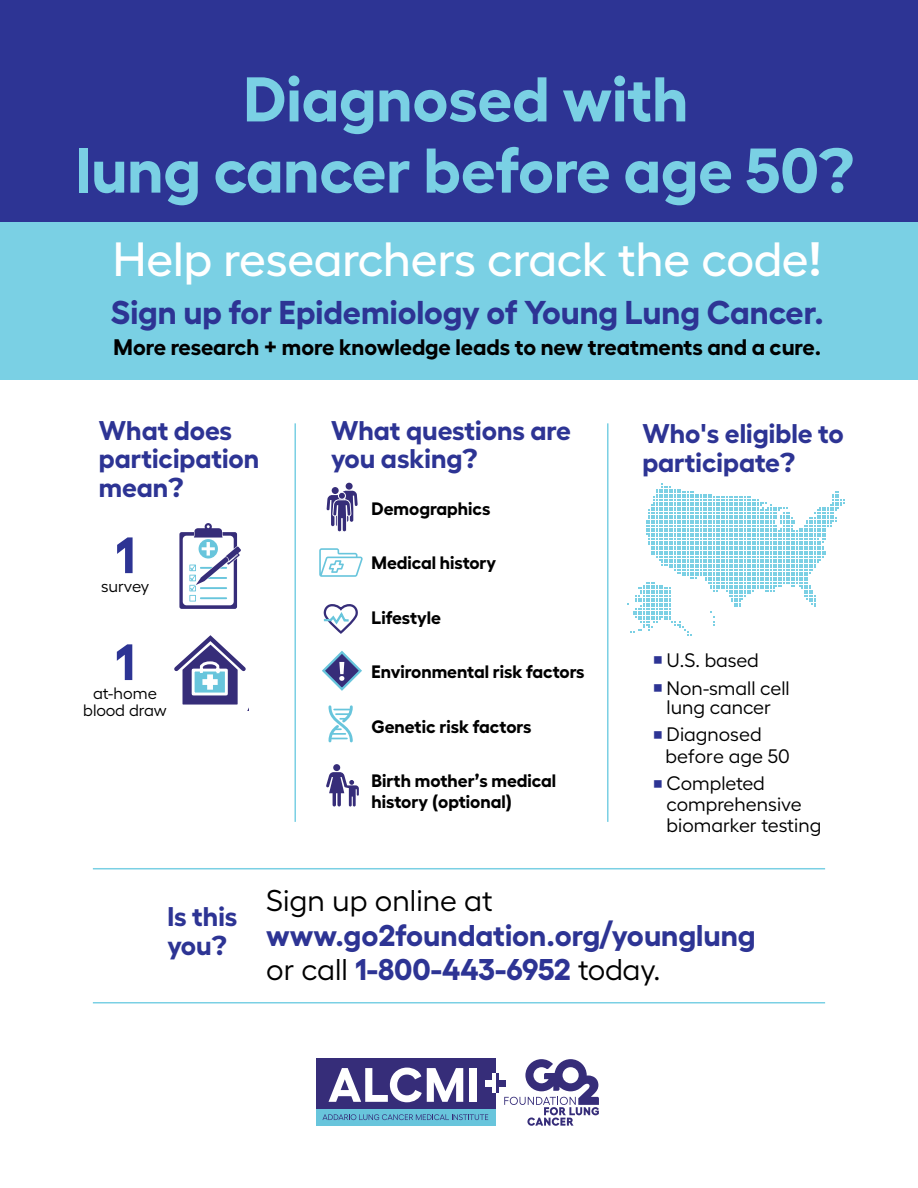
<style>
.page{position:relative;width:918px;height:1188px;background:#fff}
.page>*{position:absolute;margin:0;border:0;box-sizing:border-box;transform-origin:0 0}
.t1{font:700 63px/71.2px "Hellix TRIAL";color:#7ad0e4;text-align:center}
.t2{font:700 51px "Hellix TRIAL";color:#2d3494}
.t3{font:500 48px "Hellix TRIAL";letter-spacing:-.005em;color:#fff}
.t4{font:700 33px "Hellix TRIAL";color:#2d3494}
.t5{font:700 30px/34.5px "Hellix TRIAL";color:#2d3494}
.t6{font:700 27px/28.5px "Hellix TRIAL";color:#2d3494}
.t7{font:700 22.5px "Hellix TRIAL";color:#000}
.t8{font:19.5px/27.8px "Hellix TRIAL";color:#000}
.t9{font:700 18px/20.7px "Hellix TRIAL";color:#000}
.t10{font:16.5px/16.5px "Hellix TRIAL";color:#000;text-align:center}
.s1{font-family:"Montserrat"}
.s2{font-family:"Montserrat";font-weight:600}
.s3{font-family:"Universal Newswith Comm Pi";font-size:15px;color:#2d3494}
.s4{font-weight:400;color:#000}
</style>
<div class="page">
<div style="left:0;top:0;width:918px;height:227px;background:#2d3494"></div>
<div style="left:0;top:222px;width:918px;height:158px;background:#7ad0e4"></div>
<div style="left:316px;top:1079px;width:179px;height:46px;background:#68c5dc"></div>
<div style="left:316px;top:1058px;width:179px;height:51px;background:#362d79"></div>
<svg style="left:329px;top:1068px;width:134px;height:34px"></svg>
<div style="left:470px;top:1068px;width:7px;height:34px;background:#fff"></div>
<svg style="left:322px;top:1114px;width:166px;height:6px"></svg>
<svg style="left:496px;top:1073px;width:3px;height:20px"></svg>
<div style="left:495px;top:1080px;width:11px;height:7px;background:#362d79"></div>
<hr style="left:492px;top:1073px;width:3px;height:20px;background:#fff">
<div style="left:485px;top:1080px;width:10px;height:7px;background:#fff"></div>
<svg style="left:504px;top:1059px;width:95px;height:67px"></svg>
<hr style="left:294px;top:423px;width:2px;height:399px;background:#7ad0e4">
<hr style="left:607px;top:423px;width:2px;height:399px;background:#7ad0e4">
<svg style="left:627px;top:484px;width:218px;height:152px"></svg>
<svg style="left:179px;top:523px;width:62px;height:86px"></svg>
<div style="left:346px;top:483px;width:7px;height:7px;background:#362d79;border-radius:50%"></div>
<div style="left:332px;top:487px;width:7px;height:7px;background:#362d79;border-radius:50%"></div>
<svg style="left:326px;top:491px;width:32px;height:41px"></svg>
<svg style="left:319px;top:548px;width:44px;height:29px"></svg>
<svg style="left:323px;top:604px;width:35px;height:30px"></svg>
<svg style="left:322px;top:650px;width:40px;height:41px"></svg>
<svg style="left:328px;top:705px;width:25px;height:38px"></svg>
<div style="left:333px;top:764px;width:7px;height:7px;background:#362d79;border-radius:50%"></div>
<svg style="left:326px;top:772px;width:33px;height:35px"></svg>
<svg style="left:174px;top:635px;width:74px;height:75px"></svg>
<hr style="left:93px;top:868px;width:732px;height:1px;background:#7ad0e4">
<hr style="left:93px;top:1002px;width:732px;height:2px;background:#7ad0e4">
<h1 class="t1" style="left:76px;top:67px;width:782px">Diagnosed with<br>lung cancer before age 50<span class="s1">?</span></h1>
<h3 class="t3" style="left:113px;top:238px;width:711px">Help researchers crack the code<span class="s2">!</span></h3>
<h3 class="t4" style="left:111px;top:298px;width:715px">Sign up for Epidemiology of Young Lung Cancer.</h3>
<p class="t7" style="left:114px;top:338px;width:709px">More research <span class="s1">+</span> more knowledge leads to new treatments and a cure.</p>
<h3 class="t6" style="left:99px;top:417px;width:162px">What does participation mean<span class="s1">?</span></h3>
<h2 class="t2" style="left:115px;top:533px;width:21px">1</h2>
<p class="t10" style="left:101px;top:579px;width:50px">survey</p>
<h2 class="t2" style="left:115px;top:639px;width:21px">1</h2>
<p class="t10" style="left:83px;top:686px;width:85px">at-home blood draw</p>
<h3 class="t6" style="left:331px;top:417px;width:241px">What questions are you asking<span class="s1">?</span></h3>
<h3 class="t6" style="left:642px;top:421px;width:203px">Who<span class="s1">'</span>s eligible to participate<span class="s1">?</span></h3>
<p class="t9" style="left:372px;top:499px;width:120px">Demographics</p>
<p class="t9" style="left:372px;top:553px;width:126px">Medical history</p>
<p class="t9" style="left:372px;top:608px;width:71px">Lifestyle</p>
<p class="t9" style="left:372px;top:662px;width:215px">Environmental risk factors</p>
<p class="t9" style="left:372px;top:717px;width:161px">Genetic risk factors</p>
<p class="t9" style="left:372px;top:771px;width:186px">Birth mother<span class="s1">’</span>s medical history <span class="s1">(</span>optional<span class="s1">)</span></p>
<p class="t8" style="left:654px;top:647px;width:138px"><span class="s3">n</span> U.S. based<br><span class="s3">n</span> Non-small cell</p>
<p class="t8" style="left:654px;top:694px;width:119px;text-indent:13px">lung cancer <span class="s3">n</span> Diagnosed</p>
<p class="t8" style="left:654px;top:743px;width:138px;line-height:27.3px;text-indent:12px">before age 50 <span class="s3">n</span> Completed</p>
<p class="t8" style="left:667px;top:795px;width:156px;line-height:21px">comprehensive biomarker testing</p>
<h3 class="t6" style="left:167px;top:904px;width:72px">Is this you<span class="s1">?</span></h3>
<h3 class="t5" style="left:266px;top:885px;width:491px"><span class="s4">Sign up online at </span>www.go2foundation.org<span class="s1">/</span>younglung <span class="s4">or call</span> 1-800-443-6952 <span class="s4">today.</span></h3>
</div>
